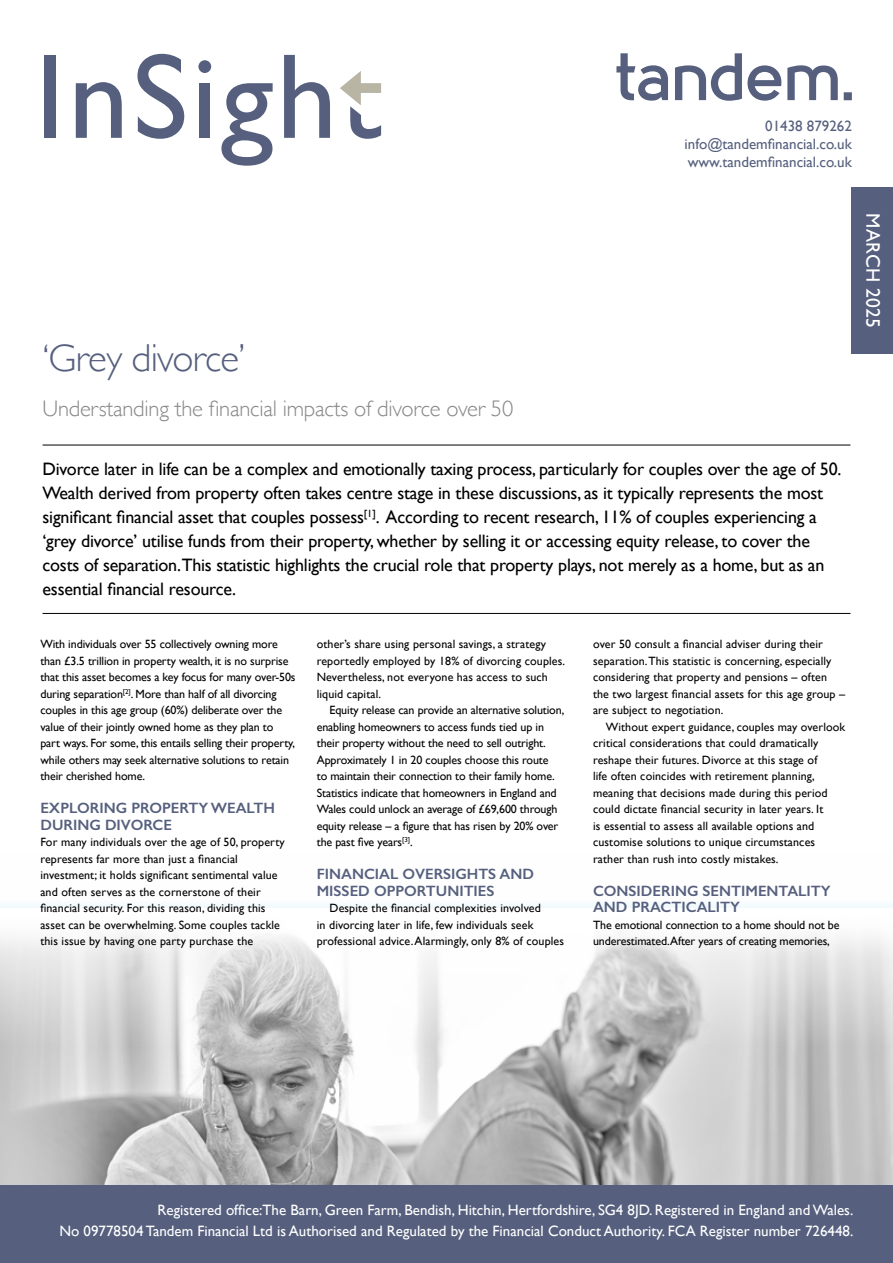
<style>
.page{position:relative;width:893px;height:1263px;background:#fff}
.page>*{position:absolute;margin:0;border:0;box-sizing:border-box;transform-origin:0 0}
.t1{font:300 39px "Gill Sans";letter-spacing:-.02em;color:#56607e}
.t2{font:300 22.5px "Gill Sans";letter-spacing:-.01em;color:#878787}
.t3{font:19.5px "Gill Sans";letter-spacing:.01em;color:#fff}
.t4{font:18px/24px "Gill Sans";letter-spacing:-.01em;color:#000}
.t5{font:15px/21px "Gill Sans";color:#fff;text-align:right}
.t6{font:600 15px/16.5px "Gill Sans";color:#56607e}
.t7{font:15px/18px "Gill Sans";color:#56607e;text-align:justify}
.t8{font:12px/16.5px "Gill Sans";letter-spacing:.01em;color:#000}
.t9{font:12px/16.5px "Gill Sans";letter-spacing:-.01em;color:#000}
</style>
<div class="page">
<img style="left:0;top:934px;width:893px;height:252px">
<hr style="left:43px;top:445px;width:807px;height:1px;background:#000">
<hr style="left:43px;top:613px;width:807px;height:1px;background:#000">
<div style="left:0;top:1186px;width:893px;height:77px;background:#56607e"></div>
<svg style="left:616px;top:53px;width:236px;height:48px"></svg>
<div style="left:44px;top:55px;width:12px;height:82px;background:#56607e"></div>
<svg style="left:137px;top:54px;width:47px;height:85px"></svg>
<div style="left:199px;top:83px;width:11px;height:55px;background:#56607e"></div>
<svg style="left:76px;top:82px;width:46px;height:56px"></svg>
<svg style="left:221px;top:83px;width:52px;height:83px"></svg>
<svg style="left:198px;top:60px;width:13px;height:13px"></svg>
<svg style="left:284px;top:55px;width:46px;height:83px"></svg>
<svg style="left:340px;top:71px;width:41px;height:68px"></svg>
<div style="left:852px;top:187px;width:41px;height:166px;background:#56607e"></div>
<p class="t7" style="left:685px;top:117px;width:169px;text-indent:81px">01438 879262 info@tandemfinancial.co.uk www.tandemfinancial.co.uk</p>
<h1 class="t1" style="left:43px;top:336px;width:204px">‘Grey divorce’</h1>
<h2 class="t2" style="left:43px;top:396px;width:472px">Understanding the financial impacts of divorce over 50</h2>
<p class="t4" style="left:42px;top:457px;width:800px">Divorce later in life can be a complex and emotionally taxing process, particularly for couples over the age of 50.<br>Wealth derived from property often takes centre stage in these discussions, as it typically represents the most significant financial asset that couples possess<sup>[1]</sup>. According to recent research, 11% of couples experiencing a ‘grey divorce’ utilise funds from their property, whether by selling it or accessing equity release, to cover the costs of separation.This statistic highlights the crucial role that property plays, not merely as a home, but as an essential financial resource.</p>
<p class="t9" style="left:40px;top:636px;width:257px">With individuals over 55 collectively owning more than £3.5 trillion in property wealth, it is no surprise that this asset becomes a key focus for many over-50s during separation<sup>[2]</sup>. More than half of all divorcing couples in this age group (60%) deliberate over the value of their jointly owned home as they plan to part ways. For some, this entails selling their property, while others may seek alternative solutions to retain their cherished home.</p>
<p class="t6" style="left:40px;top:800px;width:236px">EXPLORING PROPERTY WEALTH<br>DURING DIVORCE</p>
<p class="t8" style="left:40px;top:834px;width:246px">For many individuals over the age of 50, property represents far more than just a financial investment; it holds significant sentimental value and often serves as the cornerstone of their financial security. For this reason, dividing this asset can be overwhelming. Some couples tackle this issue by having one party purchase the</p>
<p class="t8" style="left:317px;top:636px;width:250px">other’s share using personal savings, a strategy reportedly employed by 18% of divorcing couples.<br>Nevertheless, not everyone has access to such liquid capital.</p>
<p class="t9" style="left:317px;top:702px;width:249px;text-indent:13px">Equity release can provide an alternative solution, enabling homeowners to access funds tied up in their property without the need to sell outright.<br>Approximately 1 in 20 couples choose this route<br>to maintain their connection to their family home.<br>Statistics indicate that homeowners in England and Wales could unlock an average of £69,600 through equity release – a figure that has risen by 20% over the past five years<sup>[3]</sup>.</p>
<p class="t6" style="left:317px;top:866px;width:219px">FINANCIAL OVERSIGHTS AND<br>MISSED OPPORTUNITIES</p>
<p class="t8" style="left:317px;top:900px;width:249px;text-indent:13px">Despite the financial complexities involved<br>in divorcing later in life, few individuals seek professional advice. Alarmingly, only 8% of couples</p>
<p class="t8" style="left:593px;top:636px;width:254px">over 50 consult a financial adviser during their separation. This statistic is concerning, especially considering that property and pensions – often the two largest financial assets for this age group – are subject to negotiation.</p>
<p class="t8" style="left:593px;top:718px;width:254px;text-indent:13px">Without expert guidance, couples may overlook critical considerations that could dramatically reshape their futures. Divorce at this stage of<br>life often coincides with retirement planning, meaning that decisions made during this period could dictate financial security in later years. It<br>is essential to assess all available options and customise solutions to unique circumstances rather than rush into costly mistakes.</p>
<p class="t6" style="left:593px;top:882px;width:239px">CONSIDERING SENTIMENTALITY<br>AND PRACTICALITY</p>
<p class="t9" style="left:593px;top:916px;width:248px">The emotional connection to a home should not be underestimated.After years of creating memories,</p>
<h3 class="t3" style="left:884px;top:213px;width:116px;rotate:90deg">MARCH 2025</h3>
<p class="t5" style="left:59px;top:1199px;width:795px">Registered office:The Barn, Green Farm, Bendish, Hitchin, Hertfordshire, SG4 8JD. Registered in England and Wales.<br>No 09778504 Tandem Financial Ltd is Authorised and Regulated by the Financial Conduct Authority. FCA Register number 726448.</p>
</div>
